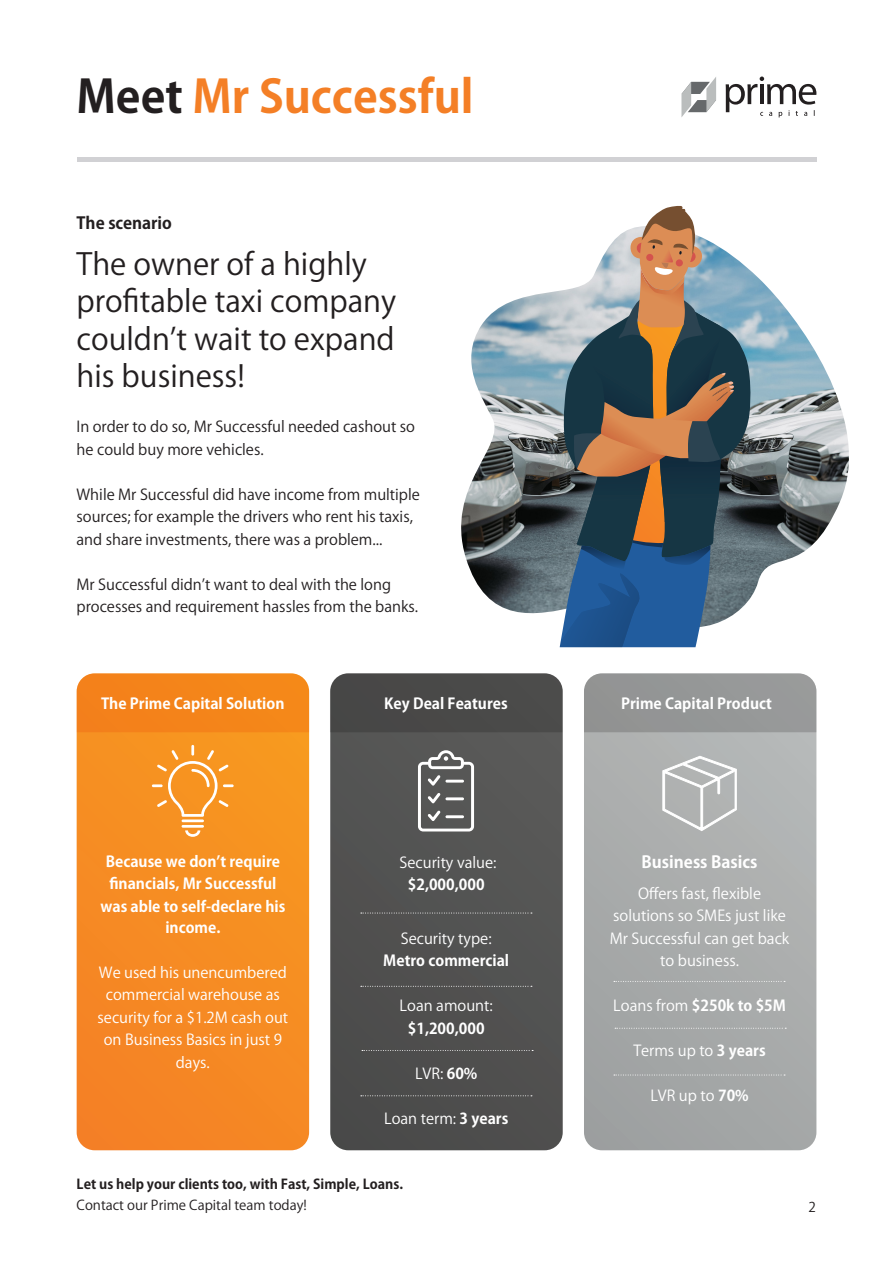
<style>
.page{position:relative;width:893px;height:1263px;background:#fff}
.page>*{position:absolute;margin:0;border:0;box-sizing:border-box;transform-origin:0 0}
.t1{font:700 45px "Koz Go Pro";color:#f47f26}
.t2{font:30px/37.5px "Koz Go Pro";color:#231f20}
.t3{font:700 16.5px "Koz Go Pro";color:#fff}
.t4{font:700 16.5px "Koz Go Pro";color:#231f20}
.t5{font:15px/22.5px "Koz Go Pro";color:#231f20}
.t6{font:15px/22.5px "Koz Go Pro";color:#fff;text-align:center}
.t7{font:700 15px/22.5px "Koz Go Pro";color:#fff;text-align:center}
.t8{font:700 13.5px/21px "Koz Go Pro";color:#231f20}
.t9{font:13.5px "Koz Go Pro";color:#231f20}
.s1{color:#231f20}
.s2{font-weight:700}
.s3{font-weight:400}
</style>
<div class="page">
<svg style="left:77px;top:732px;width:232px;height:418px;background:#f58c23"></svg>
<div style="left:77px;top:673px;width:232px;height:59px;background:#f4841a"></div>
<div style="left:330px;top:687px;width:233px;height:463px;background:#525252"></div>
<div style="left:330px;top:673px;width:232px;height:59px;background:#494948"></div>
<svg style="left:584px;top:732px;width:232px;height:418px;background:#a8abab"></svg>
<div style="left:584px;top:673px;width:232px;height:59px;background:#959797"></div>
<img style="left:461px;top:271px;width:388px;height:343px">
<svg style="left:662px;top:755px;width:75px;height:77px"></svg>
<div style="left:77px;top:157px;width:739px;height:5px;background:#d1d1d4"></div>
<svg style="left:614px;top:981px;width:171px;height:1px"></svg>
<svg style="left:615px;top:1028px;width:171px;height:1px"></svg>
<svg style="left:614px;top:1075px;width:171px;height:1px"></svg>
<svg style="left:361px;top:986px;width:171px;height:1px"></svg>
<svg style="left:361px;top:913px;width:171px;height:1px"></svg>
<svg style="left:362px;top:1050px;width:171px;height:1px"></svg>
<svg style="left:361px;top:1095px;width:171px;height:1px"></svg>
<svg style="left:418px;top:750px;width:56px;height:81px"></svg>
<svg style="left:185px;top:830px;width:15px;height:7px"></svg>
<hr style="left:182px;top:819px;width:22px;height:3px;background:#fff">
<hr style="left:182px;top:825px;width:22px;height:3px;background:#fff">
<svg style="left:152px;top:745px;width:82px;height:72px;background:#f7a13d"></svg>
<svg style="left:560px;top:206px;width:191px;height:441px;background:#75797a"></svg>
<svg style="left:560px;top:573px;width:80px;height:73px;background:#285b95"></svg>
<svg style="left:681px;top:77px;width:35px;height:40px"></svg>
<svg style="left:726px;top:77px;width:90px;height:40px"></svg>
<p class="t1" style="left:77px;top:67px;width:398px"><span class="s1">Meet</span> Mr Successful</p>
<p class="t4" style="left:77px;top:212px;width:97px">The scenario</p>
<p class="t2" style="left:77px;top:246px;width:321px">The owner of a highly profitable taxi company couldn’t wait to expand his business!</p>
<p class="t5" style="left:77px;top:416px;width:340px">In order to do so, Mr Successful needed cashout so he could buy more vehicles.</p>
<p class="t5" style="left:77px;top:483px;width:345px">While Mr Successful did have income from multiple sources; for example the drivers who rent his taxis, and share investments, there was a problem...</p>
<p class="t5" style="left:77px;top:573px;width:343px">Mr Successful didn’t want to deal with the long processes and requirement hassles from the banks.</p>
<p class="t7" style="left:101px;top:693px;width:185px">The Prime Capital Solution</p>
<p class="t7" style="left:384px;top:693px;width:125px">Key Deal Features</p>
<p class="t7" style="left:621px;top:693px;width:152px">Prime Capital Product</p>
<p class="t7" style="left:100px;top:851px;width:186px">Because we don’t require financials, Mr Successful was able to self-declare his</p>
<p class="t7" style="left:165px;top:917px;width:57px">income.</p>
<p class="t6" style="left:98px;top:961px;width:192px">We used his unencumbered commercial warehouse as security for a $1.2M cash out on Business Basics in just 9 days.</p>
<p class="t6" style="left:400px;top:851px;width:98px">Security value: <span class="s2">$2,000,000</span></p>
<p class="t7" style="left:383px;top:928px;width:127px"><span class="s3">Security type:<br></span>Metro commercial</p>
<p class="t6" style="left:400px;top:995px;width:95px">Loan amount: <span class="s2">$1,200,000</span></p>
<p class="t6" style="left:415px;top:1062px;width:64px">LVR: <span class="s2">60%</span></p>
<p class="t6" style="left:384px;top:1107px;width:126px">Loan term: <span class="s2">3 years</span></p>
<p class="t8" style="left:77px;top:1174px;width:328px">Let us help your clients too, with Fast, Simple, Loans.<br><span class="s3">Contact our Prime Capital team today!</span></p>
<p class="t3" style="left:642px;top:851px;width:117px">Business Basics</p>
<p class="t6" style="left:610px;top:882px;width:181px">Offers fast, flexible solutions so SMEs just like<br>Mr Successful can get back to business.</p>
<p class="t7" style="left:613px;top:995px;width:174px"><span class="s3">Loans from</span> $250k to $5M</p>
<p class="t6" style="left:633px;top:1040px;width:134px">Terms up to <span class="s2">3 years</span></p>
<p class="t6" style="left:650px;top:1085px;width:100px">LVR up to <span class="s2">70%</span></p>
<p class="t9" style="left:808px;top:1198px;width:9px">2</p>
</div>
